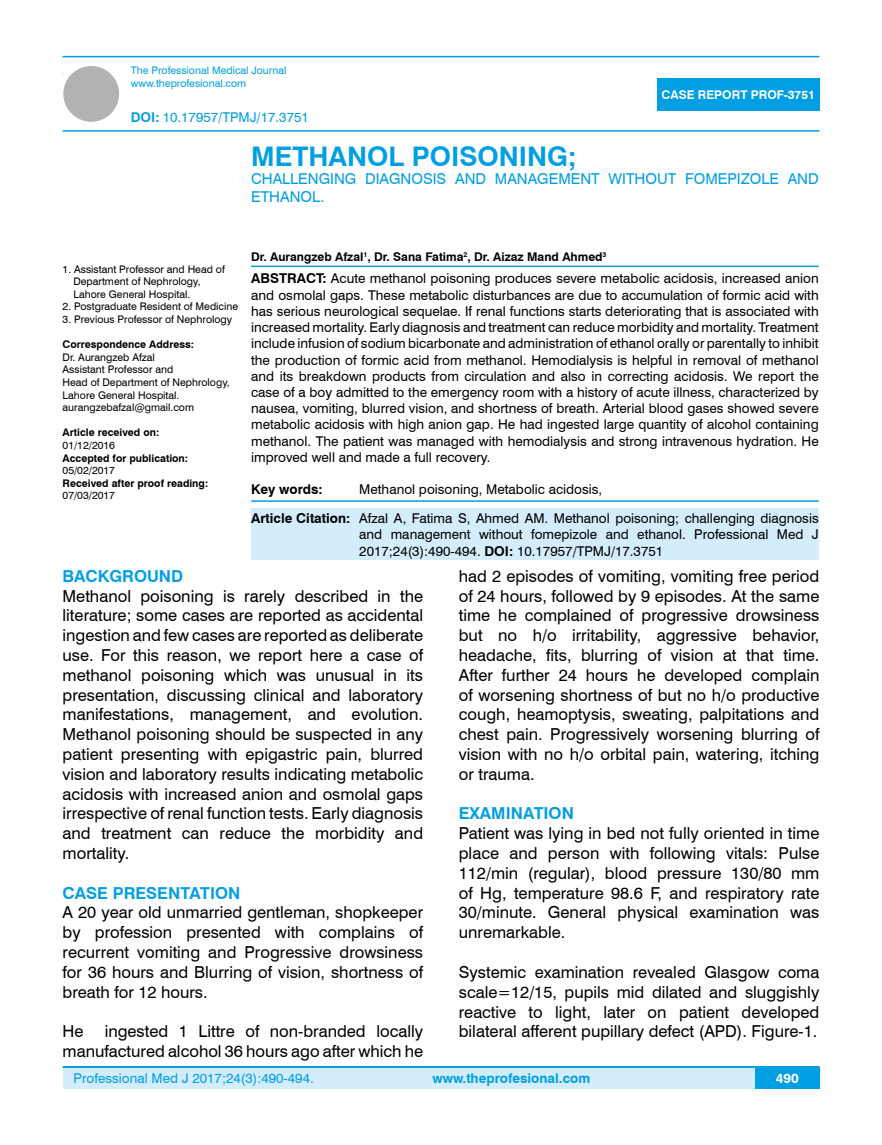
<style>
.page{position:relative;width:882px;height:1145px;background:#fff}
.page>*{position:absolute;margin:0;border:0;box-sizing:border-box;transform-origin:0 0}
.t1{font:700 27px "Swiss 721 BT";color:#009fe3}
.t2{font:16.5px/19.8px "Swiss 721 BT";color:#000;text-align:justify}
.t3{font:700 16.5px "Swiss 721 BT";color:#009fe3}
.t4{font:15px/18px "Swiss 721 BT";color:#009fe3}
.t5{font:13.5px/16.2px "Swiss 721 BT";color:#000;text-align:justify}
.t6{font:13.5px "Swiss 721 BT";color:#009fe3}
.t7{font:700 13.5px "Swiss 721 BT";color:#009fe3}
.t8{font:700 13.5px "Swiss 721 BT";color:#000}
.t9{font:700 13.5px "Swiss 721 BT";color:#fff}
.t10{font:700 12px "Swiss 721 BT";color:#000}
.t11{font:700 12px "Swiss 721 BT";color:#fff}
.t12{font:10.5px/12.6px "Swiss 721 BT";color:#000}
.t13{font:700 10.5px "Swiss 721 BT";color:#000}
.t14{font:10.5px/12.6px "Swiss 721 BT";color:#009fe3}
.s1{font-weight:700}
</style>
<div class="page">
<div style="left:63px;top:1067px;width:756px;height:21px;background:#d4edfc"></div>
<hr style="left:63px;top:1066px;width:756px;height:2px;background:#009fe3">
<div style="left:754px;top:1068px;width:65px;height:20px;background:#009fe3"></div>
<hr style="left:63px;top:56px;width:756px;height:1px;background:#009fe3">
<hr style="left:63px;top:130px;width:756px;height:2px;background:#009fe3">
<div style="left:63px;top:66px;width:56px;height:56px;background:#b3b2b2;border-radius:50%"></div>
<div style="left:657px;top:78px;width:162px;height:33px;background:#009fe3"></div>
<hr style="left:251px;top:265px;width:567px;height:2px;background:#009fe3">
<hr style="left:251px;top:500px;width:567px;height:2px;background:#009fe3">
<div style="left:251px;top:508px;width:567px;height:51px;background:#d4edfc"></div>
<p class="t14" style="left:131px;top:64px;width:157px">The Professional Medical Journal www.theprofesional.com</p>
<p class="t11" style="left:661px;top:87px;width:155px">CASE REPORT PROF-3751</p>
<p class="t6" style="left:131px;top:108px;width:179px"><span class="s1">DOI:</span> 10.17957/TPMJ/17.3751</p>
<h1 class="t1" style="left:251px;top:137px;width:326px">METHANOL POISONING;</h1>
<p class="t4" style="left:251px;top:169px;width:569px">CHALLENGING DIAGNOSIS AND MANAGEMENT WITHOUT FOMEPIZOLE AND<br>ETHANOL.</p>
<p class="t12" style="left:73px;top:262px;width:153px;text-indent:-11px">1. Assistant Professor and Head of<br>Department of Nephrology,<br>Lahore General Hospital.</p>
<p class="t12" style="left:63px;top:300px;width:177px">2. Postgraduate Resident of Medicine</p>
<p class="t12" style="left:63px;top:312px;width:171px">3. Previous Professor of Nephrology</p>
<p class="t13" style="left:63px;top:337px;width:133px">Correspondence Address:</p>
<p class="t12" style="left:63px;top:350px;width:169px">Dr. Aurangzeb Afzal<br>Assistant Professor and<br>Head of Department of Nephrology,<br>Lahore General Hospital. aurangzebafzal@gmail.com</p>
<p class="t13" style="left:63px;top:425px;width:98px">Article received on:</p>
<p class="t12" style="left:63px;top:438px;width:54px">01/12/2016</p>
<p class="t13" style="left:63px;top:450px;width:127px">Accepted for publication:</p>
<p class="t12" style="left:63px;top:464px;width:54px">05/02/2017</p>
<p class="t13" style="left:63px;top:476px;width:147px">Received after proof reading:</p>
<p class="t12" style="left:63px;top:489px;width:54px">07/03/2017</p>
<p class="t10" style="left:251px;top:248px;width:357px">Dr. Aurangzeb Afzal<sup>1</sup>, Dr. Sana Fatima<sup>2</sup>, Dr. Aizaz Mand Ahmed<sup>3</sup></p>
<p class="t5" style="left:251px;top:270px;width:569px"><span class="s1">ABSTRACT:</span> Acute methanol poisoning produces severe metabolic acidosis, increased anion and osmolal gaps. These metabolic disturbances are due to accumulation of formic acid with has serious neurological sequelae. If renal functions starts deteriorating that is associated with increased mortality. Early diagnosis and treatment can reduce morbidity and mortality. Treatment include infusion of sodium bicarbonate and administration of ethanol orally or parentally to inhibit the production of formic acid from methanol. Hemodialysis is helpful in removal of methanol and its breakdown products from circulation and also in correcting acidosis. We report the case of a boy admitted to the emergency room with a history of acute illness, characterized by nausea, vomiting, blurred vision, and shortness of breath. Arterial blood gases showed severe metabolic acidosis with high anion gap. He had ingested large quantity of alcohol containing methanol. The patient was managed with hemodialysis and strong intravenous hydration. He improved well and made a full recovery.</p>
<p class="t8" style="left:251px;top:480px;width:73px">Key words:</p>
<p class="t5" style="left:359px;top:481px;width:244px">Methanol poisoning, Metabolic acidosis,</p>
<p class="t5" style="left:359px;top:510px;width:461px;text-indent:-108px"><span class="s1">Article Citation:</span> Afzal A, Fatima S, Ahmed AM. Methanol poisoning; challenging diagnosis and management without fomepizole and ethanol. Professional Med J 2017;24(3):490-494. <span class="s1">DOI:</span> 10.17957/TPMJ/17.3751</p>
<p class="t3" style="left:63px;top:564px;width:122px">BACKGROUND</p>
<p class="t2" style="left:63px;top:585px;width:362px">Methanol poisoning is rarely described in the literature; some cases are reported as accidental ingestion and few cases are reported as deliberate use. For this reason, we report here a case of methanol poisoning which was unusual in its presentation, discussing clinical and laboratory manifestations, management, and evolution.<br>Methanol poisoning should be suspected in any patient presenting with epigastric pain, blurred vision and laboratory results indicating metabolic acidosis with increased anion and osmolal gaps irrespective of renal function tests. Early diagnosis and treatment can reduce the morbidity and mortality.</p>
<p class="t3" style="left:63px;top:881px;width:179px">CASE PRESENTATION</p>
<p class="t2" style="left:63px;top:902px;width:362px">A 20 year old unmarried gentleman, shopkeeper by profession presented with complains of recurrent vomiting and Progressive drowsiness for 36 hours and Blurring of vision, shortness of breath for 12 hours.</p>
<p class="t2" style="left:63px;top:1021px;width:22px">He</p>
<p class="t2" style="left:63px;top:1021px;width:362px;text-align:right">ingested 1 Littre of non-branded locally manufactured alcohol 36 hours ago after which he</p>
<p class="t2" style="left:458px;top:565px;width:362px">had 2 episodes of vomiting, vomiting free period of 24 hours, followed by 9 episodes. At the same time he complained of progressive drowsiness but no h/o irritability, aggressive behavior, headache, fits, blurring of vision at that time.<br>After further 24 hours he developed complain of worsening shortness of but no h/o productive cough, heamoptysis, sweating, palpitations and chest pain. Progressively worsening blurring of vision with no h/o orbital pain, watering, itching or trauma.</p>
<p class="t3" style="left:458px;top:802px;width:116px">EXAMINATION</p>
<p class="t2" style="left:458px;top:823px;width:362px">Patient was lying in bed not fully oriented in time place and person with following vitals: Pulse 112/min (regular), blood pressure 130/80 mm of Hg, temperature 98.6 F, and respiratory rate 30/minute. General physical examination was unremarkable.</p>
<p class="t2" style="left:458px;top:961px;width:362px">Systemic examination revealed Glasgow coma scale=12/15, pupils mid dilated and sluggishly reactive to light, later on patient developed bilateral afferent pupillary defect (APD). Figure-1.</p>
<p class="t6" style="left:74px;top:1069px;width:241px">Professional Med J 2017;24(3):490-494.</p>
<p class="t7" style="left:432px;top:1069px;width:159px">www.theprofesional.com</p>
<p class="t9" style="left:775px;top:1069px;width:24px">490</p>
</div>
